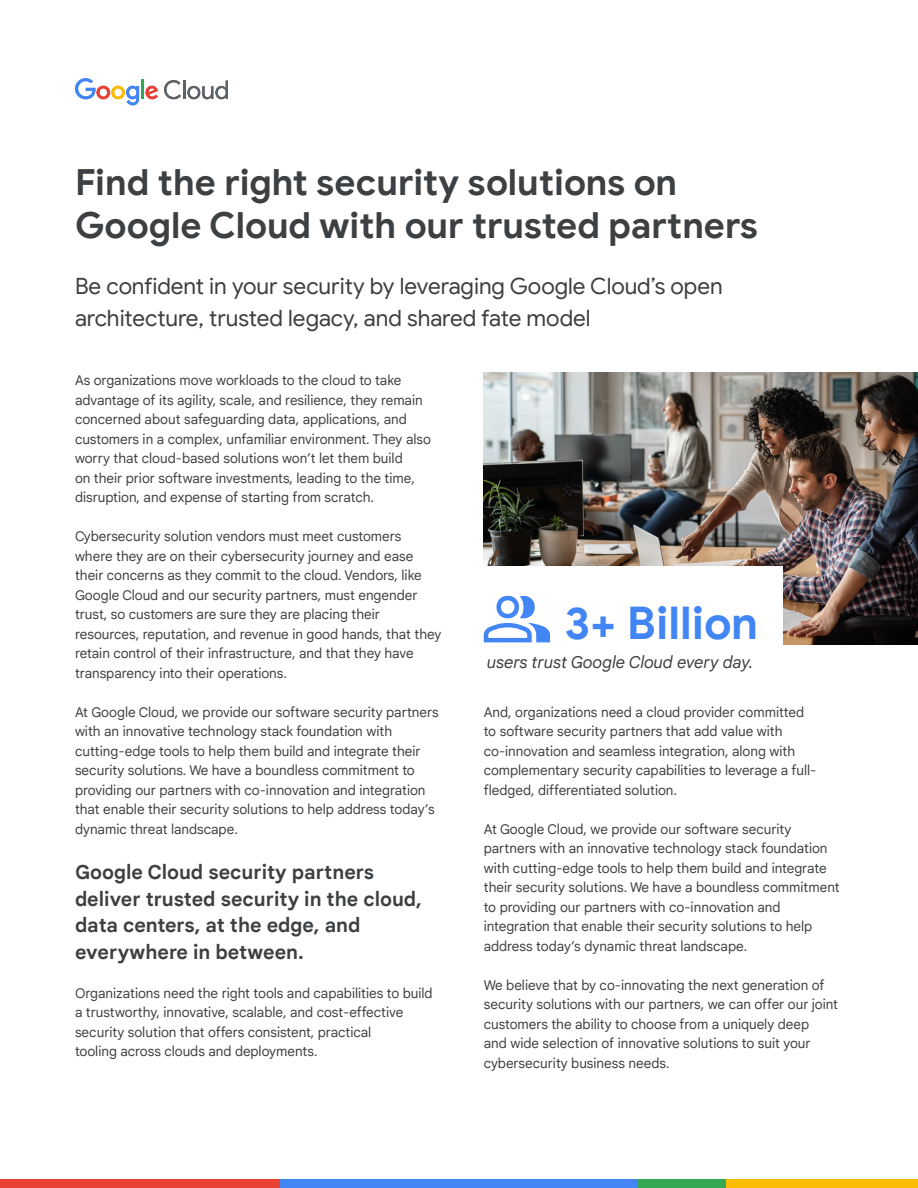
<style>
.page{position:relative;width:918px;height:1188px;background:#fff}
.page>*{position:absolute;margin:0;border:0;box-sizing:border-box;transform-origin:0 0}
.H2_Headline{font:700 45px "Google Sans";color:#4285f4}
.H2_Headline-2{font:700 36px "Google Sans";color:#3c4043}
.H2_Headline-3{font:22.5px/31.8px "Google Sans";letter-spacing:-.005em;color:#3c4043}
.B1_Body_Copy{font:700 19.5px/26.4px "Google Sans Text";color:#3c4043}
.B1_Body_Copy-2{font:italic 16.5px "Google Sans Text";letter-spacing:-.005em;color:#3c4043}
.B1_Body_Copy-3{font:13.5px/19.5px "Google Sans Text";color:#3c4043}
</style>
<div class="page">
<img style="left:484px;top:372px;width:434px;height:273px">
<div style="left:0;top:1179px;width:281px;height:9px;background:#ea4335"></div>
<div style="left:281px;top:1179px;width:356px;height:9px;background:#4285f4"></div>
<div style="left:637px;top:1179px;width:90px;height:9px;background:#34a853"></div>
<div style="left:727px;top:1179px;width:191px;height:9px;background:#fbbc04"></div>
<svg style="left:75px;top:78px;width:64px;height:27px"></svg>
<hr style="left:141px;top:79px;width:3px;height:20px;background:#33a854">
<svg style="left:146px;top:86px;width:12px;height:13px"></svg>
<svg style="left:164px;top:80px;width:64px;height:19px"></svg>
<div style="left:470px;top:566px;width:313px;height:158px;background:#fff"></div>
<svg style="left:484px;top:596px;width:66px;height:46px"></svg>
<p class="H2_Headline-2" style="left:75px;top:160px;width:604px">Find the right security solutions on</p>
<p class="H2_Headline-2" style="left:75px;top:204px;width:684px">Google Cloud with our trusted partners</p>
<p class="H2_Headline-3" style="left:75px;top:271px;width:649px">Be confident in your security by leveraging Google Cloud’s open architecture, trusted legacy, and shared fate model</p>
<p class="B1_Body_Copy-3" style="left:75px;top:370px;width:358px">As organizations move workloads to the cloud to take advantage of its agility, scale, and resilience, they remain concerned about safeguarding data, applications, and customers in a complex, unfamiliar environment. They also worry that cloud-based solutions won’t let them build<br>on their prior software investments, leading to the time, disruption, and expense of starting from scratch.</p>
<p class="B1_Body_Copy-3" style="left:75px;top:526px;width:368px">Cybersecurity solution vendors must meet customers where they are on their cybersecurity journey and ease their concerns as they commit to the cloud. Vendors, like Google Cloud and our security partners, must engender trust, so customers are sure they are placing their resources, reputation, and revenue in good hands, that they retain control of their infrastructure, and that they have transparency into their operations.</p>
<p class="B1_Body_Copy-3" style="left:75px;top:702px;width:365px">At Google Cloud, we provide our software security partners with an innovative technology stack foundation with cutting-edge tools to help them build and integrate their security solutions. We have a boundless commitment to providing our partners with co-innovation and integration that enable their security solutions to help address today’s dynamic threat landscape.</p>
<p class="B1_Body_Copy" style="left:75px;top:860px;width:349px">Google Cloud security partners deliver trusted security in the cloud, data centers, at the edge, and everywhere in between.</p>
<p class="B1_Body_Copy-3" style="left:75px;top:983px;width:359px">Organizations need the right tools and capabilities to build a trustworthy, innovative, scalable, and cost-effective security solution that offers consistent, practical</p>
<p class="B1_Body_Copy-3" style="left:75px;top:1042px;width:244px">tooling across clouds and deployments.</p>
<p class="H2_Headline" style="left:564px;top:596px;width:195px">3+ Billion</p>
<p class="B1_Body_Copy-2" style="left:487px;top:650px;width:268px">users trust Google Cloud every day.</p>
<p class="B1_Body_Copy-3" style="left:484px;top:702px;width:334px">And, organizations need a cloud provider committed to software security partners that add value with co-innovation and seamless integration, along with complementary security capabilities to leverage a full&shy;fledged, differentiated solution.</p>
<p class="B1_Body_Copy-3" style="left:484px;top:819px;width:357px">At Google Cloud, we provide our software security partners with an innovative technology stack foundation with cutting-edge tools to help them build and integrate their security solutions. We have a boundless commitment to providing our partners with co-innovation and integration that enable their security solutions to help address today’s dynamic threat landscape.</p>
<p class="B1_Body_Copy-3" style="left:484px;top:975px;width:356px">We believe that by co-innovating the next generation of security solutions with our partners, we can offer our joint customers the ability to choose from a uniquely deep<br>and wide selection of innovative solutions to suit your cybersecurity business needs.</p>
</div>
